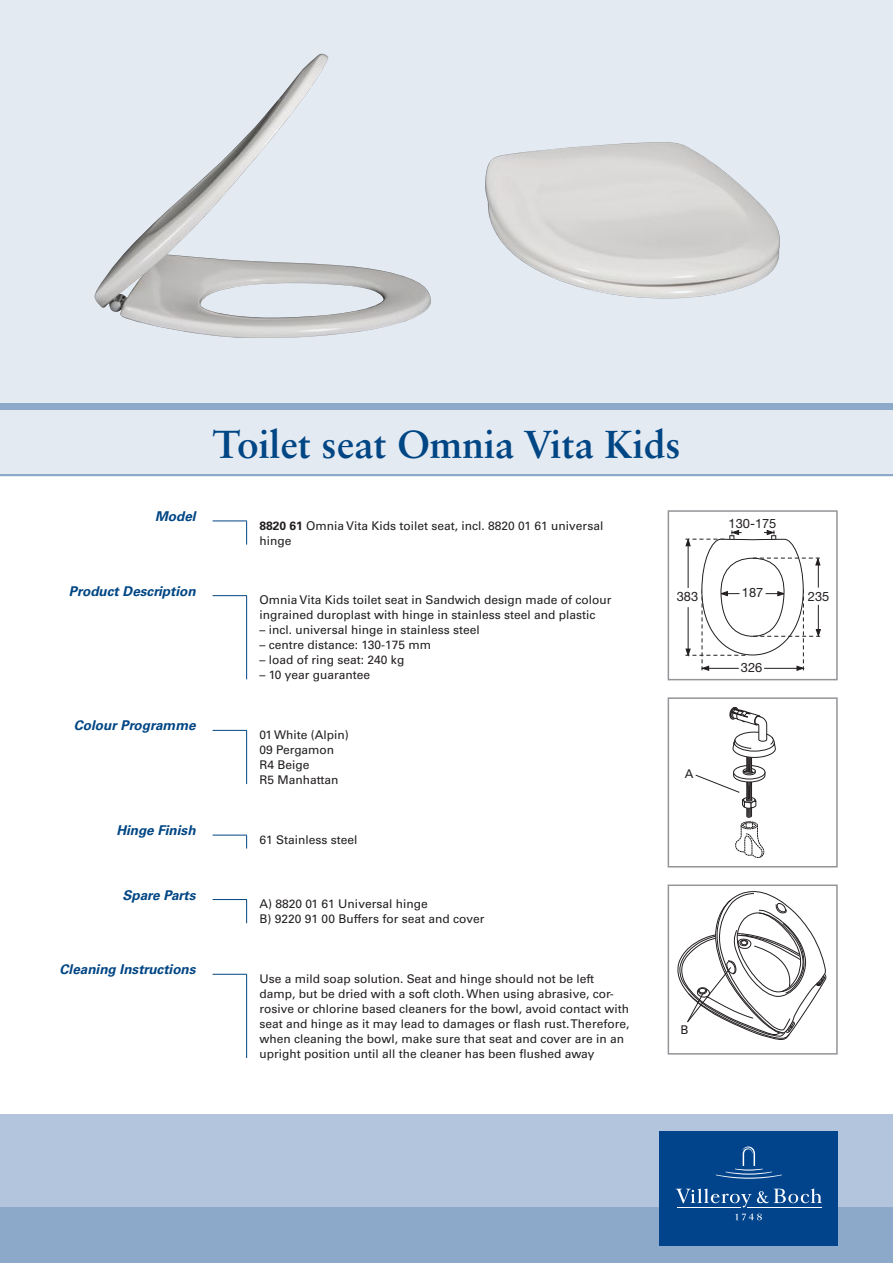
<style>
.page{position:relative;width:893px;height:1263px;background:#fff}
.page>*{position:absolute;margin:0;border:0;box-sizing:border-box;transform-origin:0 0}
.t1{font:700 39px "Sabon LT Std";color:#004684}
.t2{font:italic 700 13.5px "Univers LT Std";color:#004684}
.t3{font:13.05px "Helvetica Neue";color:#231f20}
.t4{font:12.9px "Helvetica Neue";color:#231f20}
.t5{font:12px/15px "Univers LT Std";color:#231f20}
.s1{font-weight:700}
</style>
<div class="page">
<div style="left:0;top:0;width:893px;height:476px;background:#e4eaf2"></div>
<div style="left:0;top:1114px;width:893px;height:149px;background:#b3c5dc"></div>
<div style="left:0;top:1208px;width:893px;height:55px;background:#8ca9c9"></div>
<div style="left:0;top:403px;width:893px;height:7px;background:#8ca9c9"></div>
<hr style="left:0;top:475px;width:893px;height:1px;background:#8ca9c9">
<div style="left:659px;top:1131px;width:179px;height:115px;background:#01448c"></div>
<svg style="left:716px;top:1146px;width:66px;height:33px"></svg>
<svg style="left:735px;top:1213px;width:27px;height:7px"></svg>
<hr style="left:677px;top:1207px;width:63px;height:1px;background:#fff">
<hr style="left:747px;top:1207px;width:75px;height:1px;background:#fff">
<svg style="left:676px;top:1188px;width:146px;height:19px"></svg>
<hr style="left:213px;top:520px;width:34px;height:1px;background:#004684">
<hr style="left:213px;top:595px;width:34px;height:1px;background:#004684">
<hr style="left:213px;top:730px;width:34px;height:1px;background:#004684">
<hr style="left:213px;top:835px;width:34px;height:1px;background:#004684">
<hr style="left:213px;top:899px;width:34px;height:1px;background:#004684">
<hr style="left:213px;top:974px;width:34px;height:1px;background:#004684">
<svg style="left:246px;top:521px;width:1px;height:24px"></svg>
<hr style="left:246px;top:596px;width:1px;height:83px;background:#004684">
<hr style="left:246px;top:731px;width:1px;height:53px;background:#004684">
<svg style="left:246px;top:835px;width:1px;height:13px"></svg>
<svg style="left:246px;top:900px;width:1px;height:23px"></svg>
<hr style="left:246px;top:975px;width:1px;height:83px;background:#004684">
<div style="left:668px;top:884px;width:170px;height:170px;border:2px solid #939598"></div>
<div style="left:668px;top:697px;width:170px;height:170px;border:2px solid #939598"></div>
<img style="left:95px;top:54px;width:336px;height:284px">
<img style="left:485px;top:142px;width:295px;height:157px">
<svg style="left:678px;top:891px;width:148px;height:149px"></svg>
<svg style="left:695px;top:707px;width:80px;height:151px"></svg>
<div style="left:668px;top:510px;width:170px;height:170px;border:2px solid #939598"></div>
<svg style="left:685px;top:530px;width:136px;height:141px"></svg>
<h1 class="t1" style="left:212px;top:420px;width:470px">Toilet seat Omnia Vita Kids</h1>
<p class="t2" style="left:155px;top:508px;width:42px">Model</p>
<p class="t2" style="left:69px;top:583px;width:128px">Product Description</p>
<p class="t2" style="left:74px;top:718px;width:123px">Colour Programme</p>
<p class="t2" style="left:116px;top:822px;width:81px">Hinge Finish</p>
<p class="t2" style="left:123px;top:887px;width:75px">Spare Parts</p>
<p class="t2" style="left:60px;top:961px;width:137px">Cleaning Instructions</p>
<p class="t5" style="left:259px;top:518px;width:346px"><span class="s1">8820 61</span> Omnia Vita Kids toilet seat, incl. 8820 01 61 universal hinge</p>
<p class="t5" style="left:259px;top:593px;width:354px">Omnia Vita Kids toilet seat in Sandwich design made of colour ingrained duroplast with hinge in stainless steel and plastic</p>
<p class="t5" style="left:259px;top:623px;width:222px">– incl. universal hinge in stainless steel</p>
<p class="t5" style="left:259px;top:638px;width:173px">– centre distance: 130-175 mm</p>
<p class="t5" style="left:259px;top:653px;width:146px">– load of ring seat: 240 kg</p>
<p class="t5" style="left:259px;top:668px;width:112px">– 10 year guarantee</p>
<p class="t5" style="left:259px;top:727px;width:91px">01 White (Alpin)<br>09 Pergamon<br>R4 Beige<br>R5 Manhattan</p>
<p class="t5" style="left:259px;top:832px;width:100px">61 Stainless steel</p>
<p class="t5" style="left:259px;top:896px;width:226px">A) 8820 01 61 Universal hinge<br>B) 9220 91 00 Buffers for seat and cover</p>
<p class="t5" style="left:259px;top:971px;width:371px">Use a mild soap solution. Seat and hinge should not be left damp, but be dried with a soft cloth. When using abrasive, cor&shy;rosive or chlorine based cleaners for the bowl, avoid contact with seat and hinge as it may lead to damages or flash rust. Therefore, when cleaning the bowl, make sure that seat and cover are in an upright position until all the cleaner has been flushed away</p>
<p class="t4" style="left:728px;top:515px;width:49px">130-175</p>
<p class="t4" style="left:742px;top:585px;width:23px">187</p>
<p class="t3" style="left:677px;top:589px;width:23px">383</p>
<p class="t4" style="left:808px;top:589px;width:23px">235</p>
<p class="t5" style="left:685px;top:767px;width:10px">A</p>
<p class="t4" style="left:741px;top:660px;width:23px">326</p>
<p class="t5" style="left:680px;top:1022px;width:10px">B</p>
</div>
